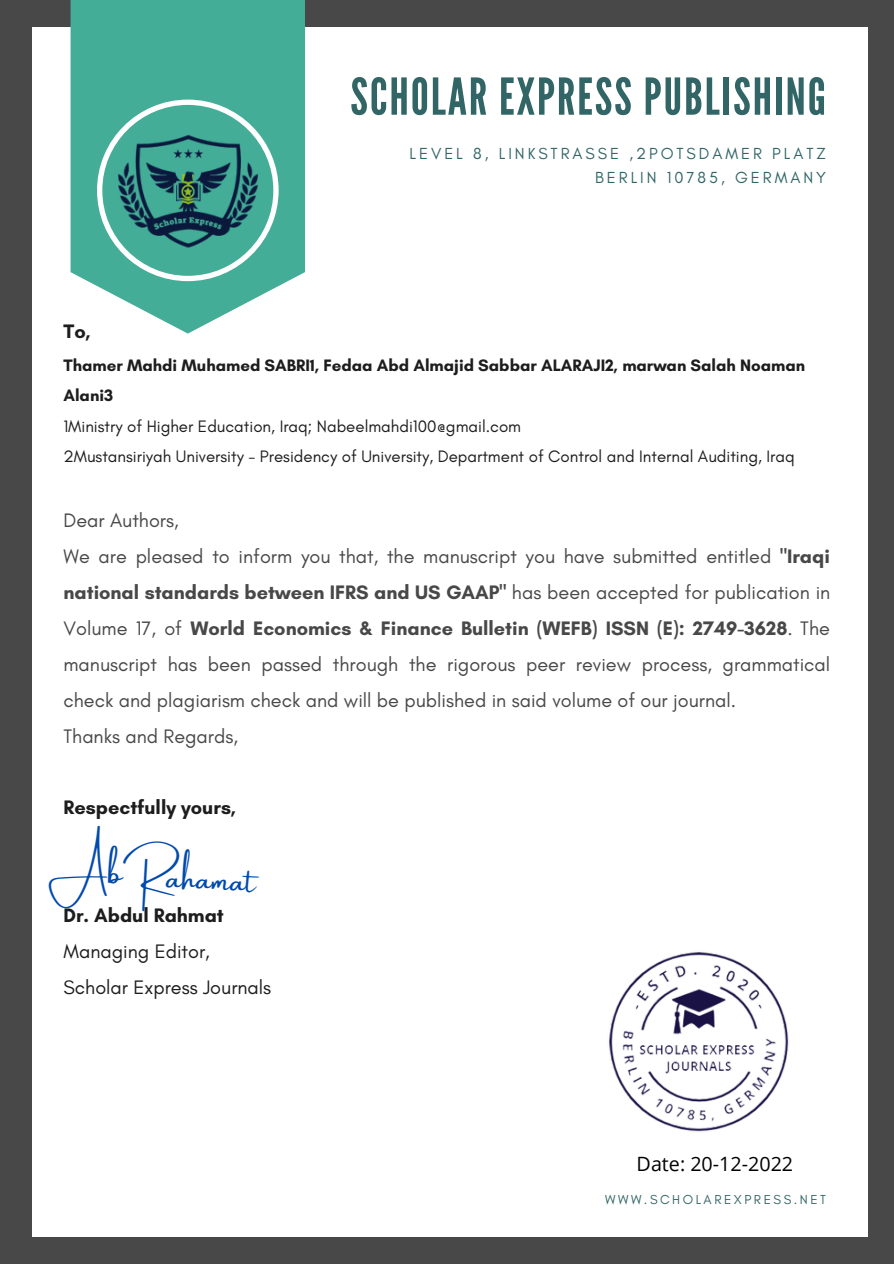
<style>
.page{position:relative;width:894px;height:1264px;background:#fff}
.page>*{position:absolute;margin:0;border:0;box-sizing:border-box;transform-origin:0 0}
.t1{font:50.7px "League Gothic";letter-spacing:.04em;color:#326565}
.t2{font:29.4px "Amsterdam One";color:#004aad}
.t3{font:19.8px/36px "Glacial Indifference";color:#484848}
.t4{font:19.8px/36px "Glacial Indifference";color:#1e1d1e}
.t5{font:700 19.8px "Glacial Indifference";color:#1e1d1e}
.t6{font:19.65px "Open Sans";color:#000}
.t7{font:16.8px/30.5px "Glacial Indifference";color:#1e1d1e}
.t8{font:700 16.8px/30.5px "Glacial Indifference";color:#1e1d1e}
.t9{font:16.35px/23.7px "Glacial Indifference";letter-spacing:.18em;color:#326565;text-align:right}
.t10{font:13.2px "Glacial Indifference";letter-spacing:.19em;color:#326565}
.s1{font-weight:700}
</style>
<div class="page">
<div style="left:0;top:0;width:893px;height:1263px;background:#484848"></div>
<div style="left:33px;top:27px;width:834px;height:1210px;background:#fff"></div>
<svg style="left:70px;top:0;width:235px;height:333px;fill:#44ad97"></svg>
<svg style="left:97px;top:100px;width:181px;height:181px;background:#63baa8"></svg>
<img style="left:115px;top:133px;width:146px;height:116px">
<img style="left:609px;top:952px;width:180px;height:180px">
<h1 class="t1" style="left:350px;top:67px;width:477px">SCHOLAR EXPRESS PUBLISHING</h1>
<p class="t9" style="left:409px;top:142px;width:418px">LEVEL 8, LINKSTRASSE ,2POTSDAMER PLATZ<br>BERLIN 10785, GERMANY</p>
<p class="t5" style="left:63px;top:319px;width:29px">To,</p>
<p class="t8" style="left:63px;top:349px;width:743px">Thamer Mahdi Muhamed SABRI1, Fedaa Abd Almajid Sabbar ALARAJI2, marwan Salah Noaman<br>Alani3</p>
<p class="t7" style="left:63px;top:410px;width:732px">1Ministry of Higher Education, Iraq; Nabeelmahdi100@gmail.com<br>2Mustansiriyah University - Presidency of University, Department of Control and Internal Auditing, Iraq</p>
<p class="t3" style="left:63px;top:502px;width:768px">Dear Authors,<br>We are pleased to inform you that, the manuscript you have submitted entitled <span class="s1">"Iraqi national standards between IFRS and US GAAP"</span> has been accepted for publication in Volume 17, of <span class="s1">World Economics &amp; Finance Bulletin (WEFB) ISSN (E): 2749-3628</span>. The manuscript has been passed through the rigorous peer review process, grammatical check and plagiarism check and will be published in said volume of our journal.<br>Thanks and Regards,</p>
<p class="t5" style="left:63px;top:795px;width:174px">Respectfully yours,</p>
<h2 class="t2" style="left:50px;top:855px;width:208px;rotate:3deg">AbRahamat</h2>
<p class="t5" style="left:63px;top:903px;width:162px">Dr. Abdul Rahmat</p>
<p class="t4" style="left:63px;top:932px;width:209px">Managing Editor,<br>Scholar Express Journals</p>
<p class="t6" style="left:636px;top:1149px;width:158px">Date: 20-12-2022</p>
<p class="t10" style="left:605px;top:1191px;width:222px">WWW.SCHOLAREXPRESS.NET</p>
</div>
